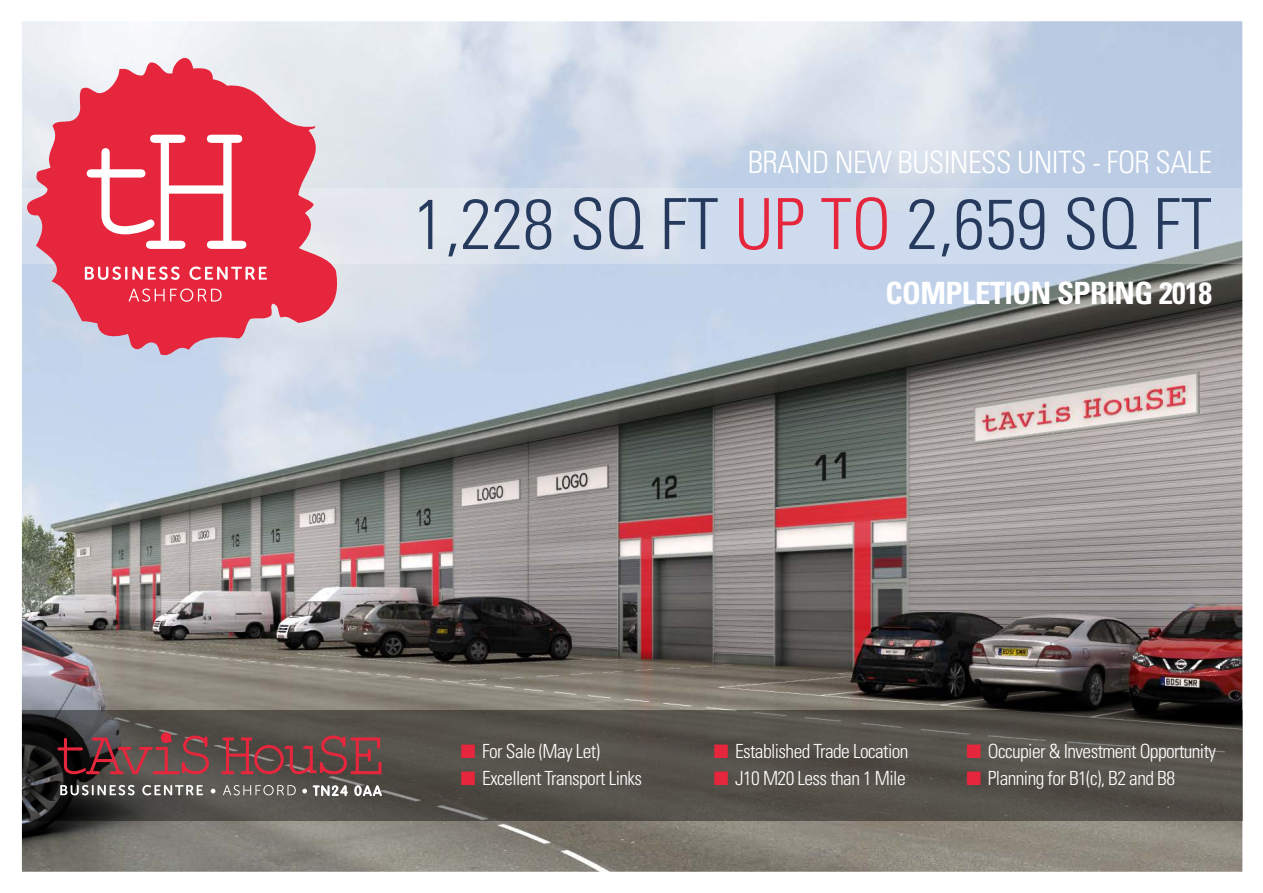
<style>
.page{position:relative;width:1263px;height:893px;background:#fff}
.page>*{position:absolute;margin:0;border:0;box-sizing:border-box;transform-origin:0 0}
.t1{font:300 condensed 70.5px "Univers LT Std";color:#263a5d}
.t2{font:300 condensed 30.75px "Univers LT Std";letter-spacing:-.02em;color:#fff}
.t3{font:700 condensed 30.75px "Univers LT Std";letter-spacing:-.02em;color:#fff}
.t4{font:300 condensed 19.5px "Univers LT Std";letter-spacing:-.03em;color:#fff}
.s1{color:#e6263c}
</style>
<div class="page">
<img style="left:22px;top:21px;width:1220px;height:851px">
<svg style="left:22px;top:710px;width:1220px;height:111px;background:#504d47"></svg>
<svg style="left:221px;top:736px;width:160px;height:38px;background:#774344"></svg>
<svg style="left:57px;top:732px;width:152px;height:42px;background:#663b3d"></svg>
<svg style="left:60px;top:785px;width:75px;height:10px"></svg>
<svg style="left:142px;top:785px;width:61px;height:10px"></svg>
<svg style="left:211px;top:789px;width:4px;height:4px"></svg>
<svg style="left:302px;top:789px;width:5px;height:4px"></svg>
<svg style="left:223px;top:785px;width:73px;height:10px"></svg>
<svg style="left:313px;top:785px;width:69px;height:11px"></svg>
<svg style="left:22px;top:188px;width:1220px;height:76px;background:#d2dceb"></svg>
<svg style="left:26px;top:47px;width:315px;height:312px;background:#e27b8b"></svg>
<svg style="left:87px;top:135px;width:159px;height:114px"></svg>
<svg style="left:85px;top:266px;width:95px;height:14px"></svg>
<svg style="left:189px;top:266px;width:78px;height:14px"></svg>
<svg style="left:129px;top:288px;width:93px;height:14px"></svg>
<h2 class="t2" style="left:748px;top:143px;width:466px">BRAND NEW BUSINESS UNITS - FOR SALE</h2>
<h1 class="t1" style="left:413px;top:182px;width:800px">1,228 SQ FT <span class="s1">UP TO</span> 2,659 SQ FT</h1>
<h2 class="t3" style="left:886px;top:274px;width:328px">COMPLETION SPRING 2018</h2>
<p class="t4" style="left:461px;top:740px;width:141px"><span class="s1">■</span> For Sale (May Let)</p>
<p class="t4" style="left:461px;top:767px;width:183px"><span class="s1">■</span> Excellent Transport Links</p>
<p class="t4" style="left:714px;top:740px;width:196px"><span class="s1">■</span> Established Trade Location</p>
<p class="t4" style="left:714px;top:767px;width:193px"><span class="s1">■</span> J10 M20 Less than 1 Mile</p>
<p class="t4" style="left:967px;top:740px;width:251px"><span class="s1">■</span> Occupier &amp; Investment Opportunity</p>
<p class="t4" style="left:967px;top:767px;width:210px"><span class="s1">■</span> Planning for B1(c), B2 and B8</p>
</div>
